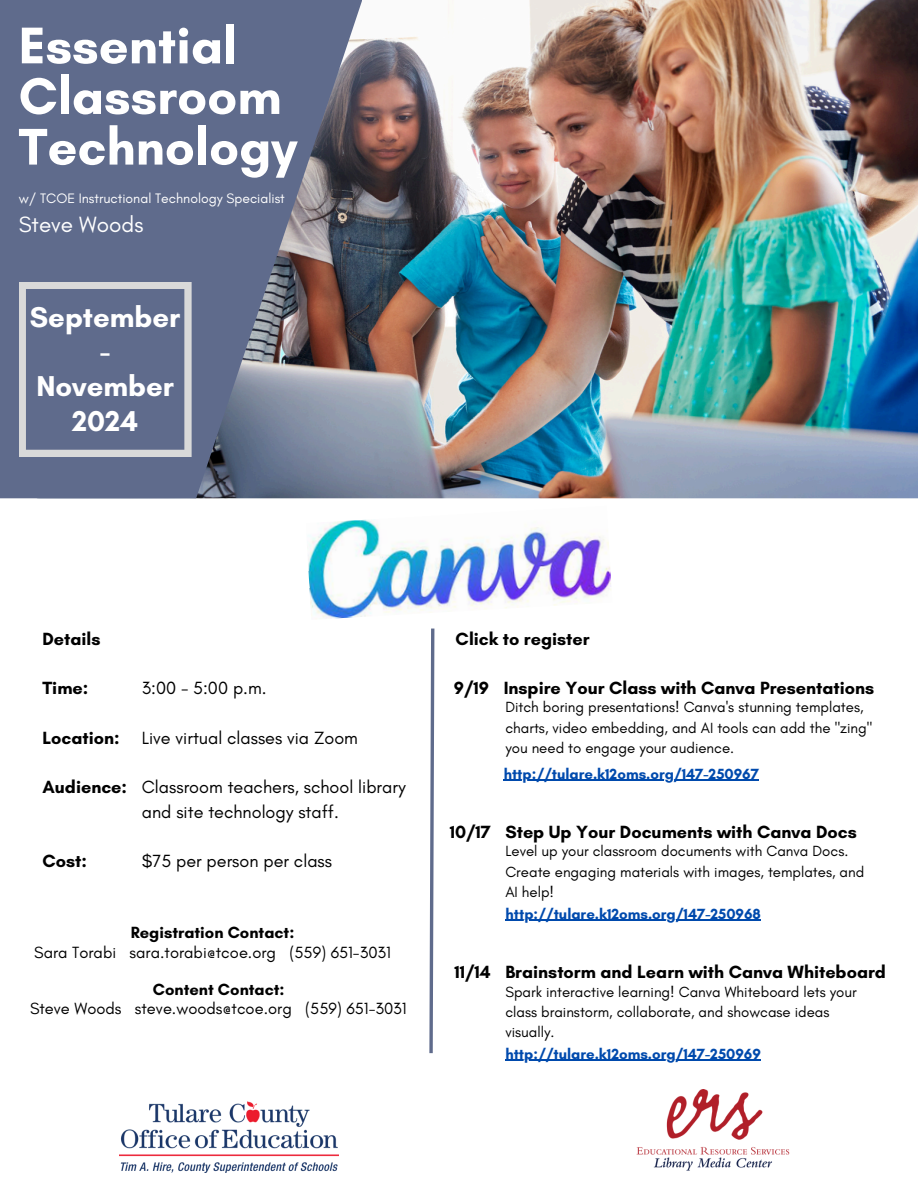
<style>
.page{position:relative;width:918px;height:1188px;background:#fff}
.page>*{position:absolute;margin:0;border:0;box-sizing:border-box;transform-origin:0 0}
.t1{font:700 52.5px/50.7px "Glacial Indifference";color:#fff}
.t2{font:700 29.25px/34.7px "Glacial Indifference";color:#fff;text-align:center}
.t3{font:22.5px "Glacial Indifference";color:#fff}
.t4{font:700 18px "Glacial Indifference";color:#000}
.t5{font:18px/24.8px "Glacial Indifference";color:#000}
.t6{font:16.5px "Glacial Indifference";color:#000}
.t7{font:700 16.5px "Glacial Indifference";color:#000}
.t8{font:15px/20.2px "Glacial Indifference";color:#000}
.t9{font:700 15px "Glacial Indifference";color:#004aad}
.t10{font:13.95px "Glacial Indifference";color:#fff}
</style>
<div class="page">
<svg style="left:429px;top:628px;width:6px;height:426px"></svg>
<img style="left:120px;top:1102px;width:219px;height:71px">
<img style="left:636px;top:1089px;width:154px;height:82px">
<img style="left:362px;top:0;width:556px;height:498px">
<img style="left:308px;top:519px;width:303px;height:100px">
<svg style="left:0;top:0;width:362px;height:498px;background:#646d87"></svg>
<svg style="left:19px;top:282px;width:173px;height:175px;background:#727c98"></svg>
<hr style="left:504px;top:780px;width:255px;height:1px;background:#004aad">
<hr style="left:506px;top:920px;width:255px;height:1px;background:#004aad">
<hr style="left:505px;top:1060px;width:256px;height:1px;background:#004aad">
<h3 class="t1" style="left:19px;top:20px;width:280px">Essential<br>Classroom<br>Technology</h3>
<h4 class="t10" style="left:19px;top:190px;width:268px">w/ TCOE Instructional Technology Specialist</h4>
<h3 class="t3" style="left:19px;top:211px;width:126px">Steve Woods</h3>
<h4 class="t2" style="left:30px;top:299px;width:152px">September -<br>November<br>2024</h4>
<p class="t4" style="left:42px;top:628px;width:60px">Details</p>
<p class="t4" style="left:42px;top:677px;width:47px">Time:</p>
<h3 class="t4" style="left:42px;top:727px;width:79px">Location:</h3>
<h3 class="t4" style="left:42px;top:776px;width:86px">Audience:</h3>
<h3 class="t4" style="left:42px;top:850px;width:46px">Cost:</h3>
<h3 class="t5" style="left:142px;top:676px;width:126px">3:00 - 5:00 p.m.</h3>
<h3 class="t5" style="left:142px;top:725px;width:218px">Live virtual classes via Zoom</h3>
<h4 class="t5" style="left:142px;top:775px;width:265px">Classroom teachers, school library and site technology staff.</h4>
<h4 class="t5" style="left:142px;top:849px;width:192px">$75 per person per class</h4>
<h3 class="t7" style="left:131px;top:922px;width:165px">Registration Contact:</h3>
<h3 class="t6" style="left:34px;top:942px;width:358px">Sara Torabi sara.torabi@tcoe.org (559) 651-3031</h3>
<h3 class="t7" style="left:153px;top:979px;width:133px">Content Contact:</h3>
<h4 class="t6" style="left:30px;top:998px;width:378px">Steve Woods steve.woods@tcoe.org (559) 651-3031</h4>
<h4 class="t4" style="left:456px;top:628px;width:136px">Click to register</h4>
<p class="t4" style="left:454px;top:677px;width:37px">9/19</p>
<h5 class="t4" style="left:504px;top:677px;width:372px">Inspire Your Class with Canva Presentations</h5>
<h3 class="t8" style="left:505px;top:697px;width:368px">Ditch boring presentations! Canva's stunning templates, charts, video embedding, and AI tools can add the "zing" you need to engage your audience.</h3>
<h3 class="t9" style="left:504px;top:764px;width:257px">http://tulare.k12oms.org/147-250967</h3>
<p class="t4" style="left:450px;top:821px;width:43px">10/17</p>
<h5 class="t4" style="left:505px;top:821px;width:353px">Step Up Your Documents with Canva Docs</h5>
<h3 class="t8" style="left:505px;top:841px;width:360px">Level up your classroom documents with Canva Docs.<br>Create engaging materials with images, templates, and<br>AI help!</h3>
<h3 class="t9" style="left:506px;top:905px;width:257px">http://tulare.k12oms.org/147-250968</h3>
<p class="t4" style="left:454px;top:961px;width:38px">11/14</p>
<h5 class="t4" style="left:505px;top:961px;width:382px">Brainstorm and Learn with Canva Whiteboard</h5>
<p class="t8" style="left:505px;top:981px;width:353px">Spark interactive learning! Canva Whiteboard lets your class brainstorm, collaborate, and showcase ideas visually.</p>
<p class="t9" style="left:505px;top:1045px;width:257px">http://tulare.k12oms.org/147-250969</p>
</div>
